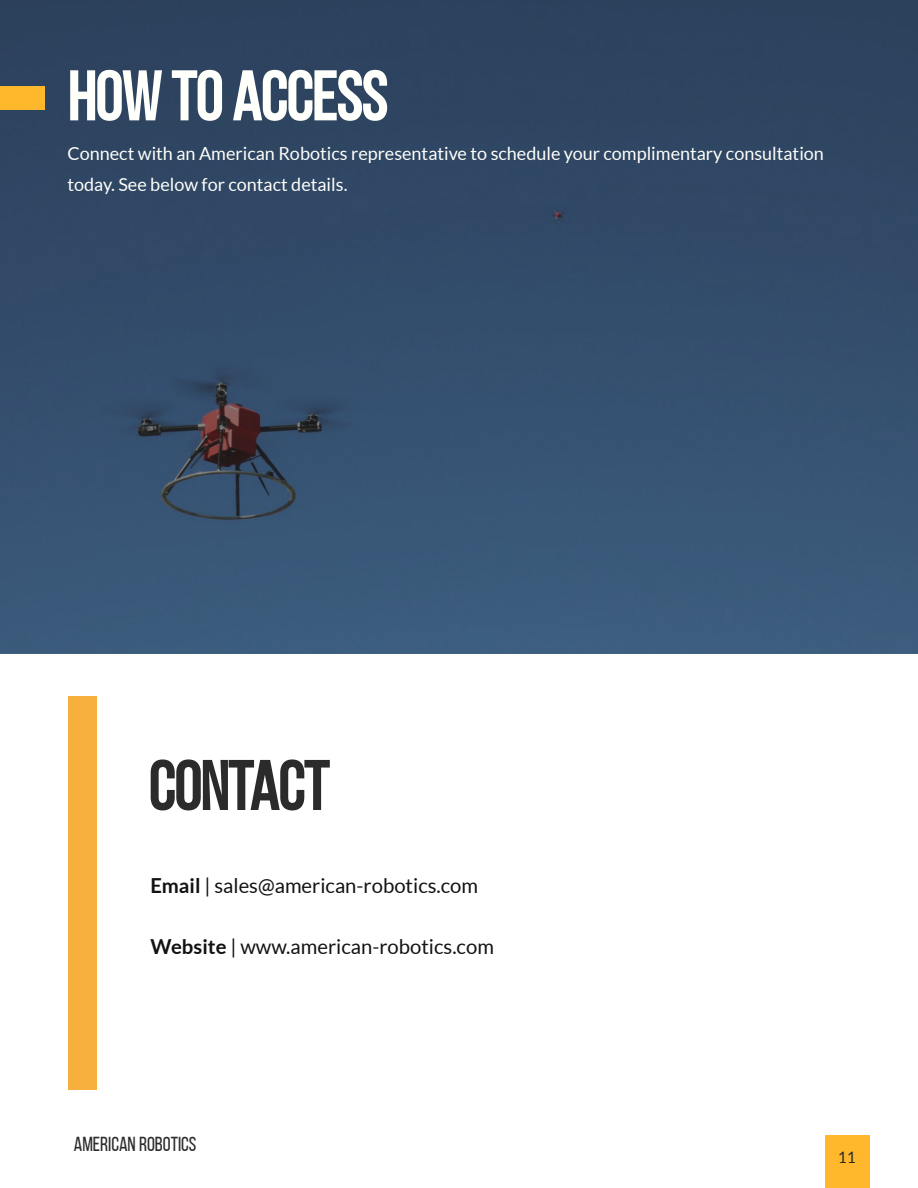
<style>
.page{position:relative;width:918px;height:1188px;background:#fff}
.page>*{position:absolute;margin:0;border:0;box-sizing:border-box;transform-origin:0 0}
.t1{font:20.25px "Lato";color:#121212}
.t2{font:20.25px "Bebas Neue";color:#2b2b2b}
.t3{font:18px/31.5px "Lato";color:#fffffb}
.t4{font:15.75px "Lato";color:#2b2b2b}
.s1{font-weight:700}
</style>
<div class="page">
<img style="left:0;top:0;width:918px;height:654px">
<div style="left:825px;top:1135px;width:45px;height:53px;background:#ffb82b"></div>
<svg style="left:70px;top:70px;width:317px;height:51px"></svg>
<div style="left:0;top:86px;width:44px;height:24px;background:#ffb82b"></div>
<svg style="left:151px;top:759px;width:179px;height:51px"></svg>
<div style="left:68px;top:696px;width:29px;height:394px;background:#f7b03d"></div>
<p class="t3" style="left:68px;top:137px;width:758px">Connect with an American Robotics representative to schedule your complimentary consultation today. See below for contact details.</p>
<p class="t1" style="left:150px;top:875px;width:329px"><span class="s1">Email</span> | sales@american-robotics.com</p>
<p class="t1" style="left:150px;top:935px;width:345px"><span class="s1">Website</span> | www.american-robotics.com</p>
<p class="t2" style="left:74px;top:1133px;width:124px">AMERICAN ROBOTICS</p>
<p class="t4" style="left:838px;top:1149px;width:20px">11</p>
</div>
